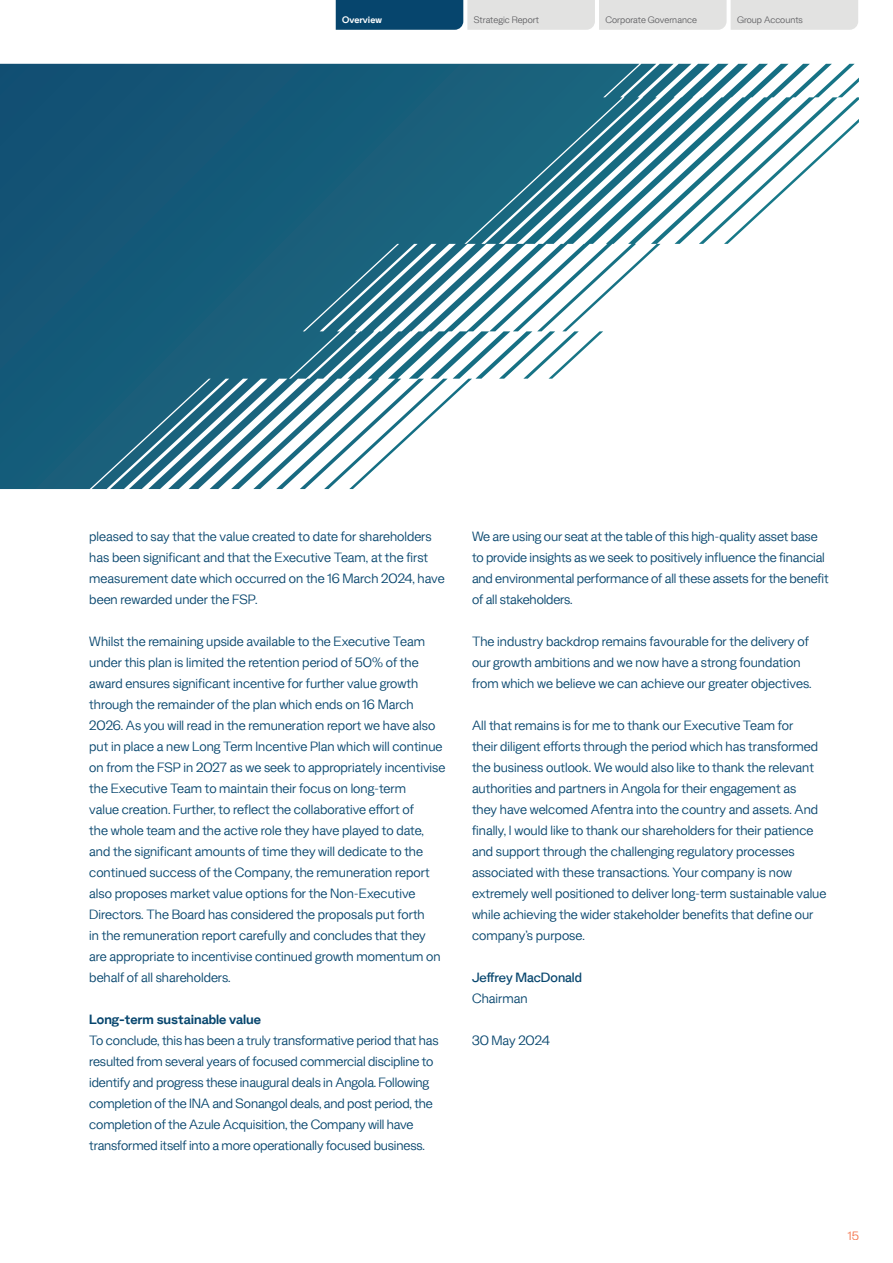
<style>
.page{position:relative;width:893px;height:1263px;background:#fff}
.page>*{position:absolute;margin:0;border:0;box-sizing:border-box;transform-origin:0 0}
.t1{font:300 15px/21px "Stelvio Grotesk";color:#06456d}
.t2{font:700 15px "Stelvio Grotesk";color:#06456d}
.t3{font:500 15px "Stelvio Grotesk";color:#06456d}
.t4{font:300 13.5px "Stelvio Grotesk";color:#f36d43}
.t5{font:300 10.5px "Stelvio Grotesk";color:#636366}
.t6{font:700 10.5px "Stelvio Grotesk";color:#fff}
</style>
<div class="page">
<svg style="left:336px;top:0;width:522px;height:30px"></svg>
<svg style="left:0;top:64px;width:859px;height:425px"></svg>
<p class="t6" style="left:342px;top:13px;width:41px">Overview</p>
<p class="t5" style="left:605px;top:14px;width:93px">Corporate Governance</p>
<p class="t5" style="left:737px;top:14px;width:67px">Group Accounts</p>
<p class="t5" style="left:474px;top:14px;width:67px">Strategic Report</p>
<p class="t1" style="left:89px;top:525px;width:357px">pleased to say that the value created to date for shareholders has been significant and that the Executive Team, at the first measurement date which occurred on the 16 March 2024, have been rewarded under the FSP.</p>
<p class="t1" style="left:89px;top:630px;width:358px">Whilst the remaining upside available to the Executive Team under this plan is limited the retention period of 50% of the award ensures significant incentive for further value growth through the remainder of the plan which ends on 16 March 2026. As you will read in the remuneration report we have also put in place a new Long Term Incentive Plan which will continue on from the FSP in 2027 as we seek to appropriately incentivise the Executive Team to maintain their focus on long-term<br>value creation. Further, to reflect the collaborative effort of<br>the whole team and the active role they have played to date, and the significant amounts of time they will dedicate to the continued success of the Company, the remuneration report also proposes market value options for the Non-Executive Directors. The Board has considered the proposals put forth<br>in the remuneration report carefully and concludes that they are appropriate to incentivise continued growth momentum on behalf of all shareholders.</p>
<p class="t2" style="left:89px;top:1009px;width:173px">Long-term sustainable value</p>
<p class="t1" style="left:89px;top:1029px;width:351px">To conclude, this has been a truly transformative period that has resulted from several years of focused commercial discipline to identify and progress these inaugural deals in Angola. Following completion of the INA and Sonangol deals, and post period, the completion of the Azule Acquisition, the Company will have transformed itself into a more operationally focused business.</p>
<p class="t1" style="left:472px;top:525px;width:358px">We are using our seat at the table of this high-quality asset base to provide insights as we seek to positively influence the financial and environmental performance of all these assets for the benefit of all stakeholders.</p>
<p class="t1" style="left:472px;top:630px;width:341px">The industry backdrop remains favourable for the delivery of our growth ambitions and we now have a strong foundation from which we believe we can achieve our greater objectives.</p>
<p class="t1" style="left:472px;top:714px;width:356px">All that remains is for me to thank our Executive Team for<br>their diligent efforts through the period which has transformed the business outlook. We would also like to thank the relevant authorities and partners in Angola for their engagement as<br>they have welcomed Afentra into the country and assets. And finally, I would like to thank our shareholders for their patience and support through the challenging regulatory processes associated with these transactions. Your company is now extremely well positioned to deliver long-term sustainable value while achieving the wider stakeholder benefits that define our company’s purpose.</p>
<p class="t3" style="left:472px;top:968px;width:112px">Jeffrey MacDonald</p>
<p class="t1" style="left:472px;top:987px;width:57px">Chairman</p>
<p class="t1" style="left:472px;top:1029px;width:79px">30 May 2024</p>
<p class="t4" style="left:848px;top:1227px;width:13px">15</p>
</div>
